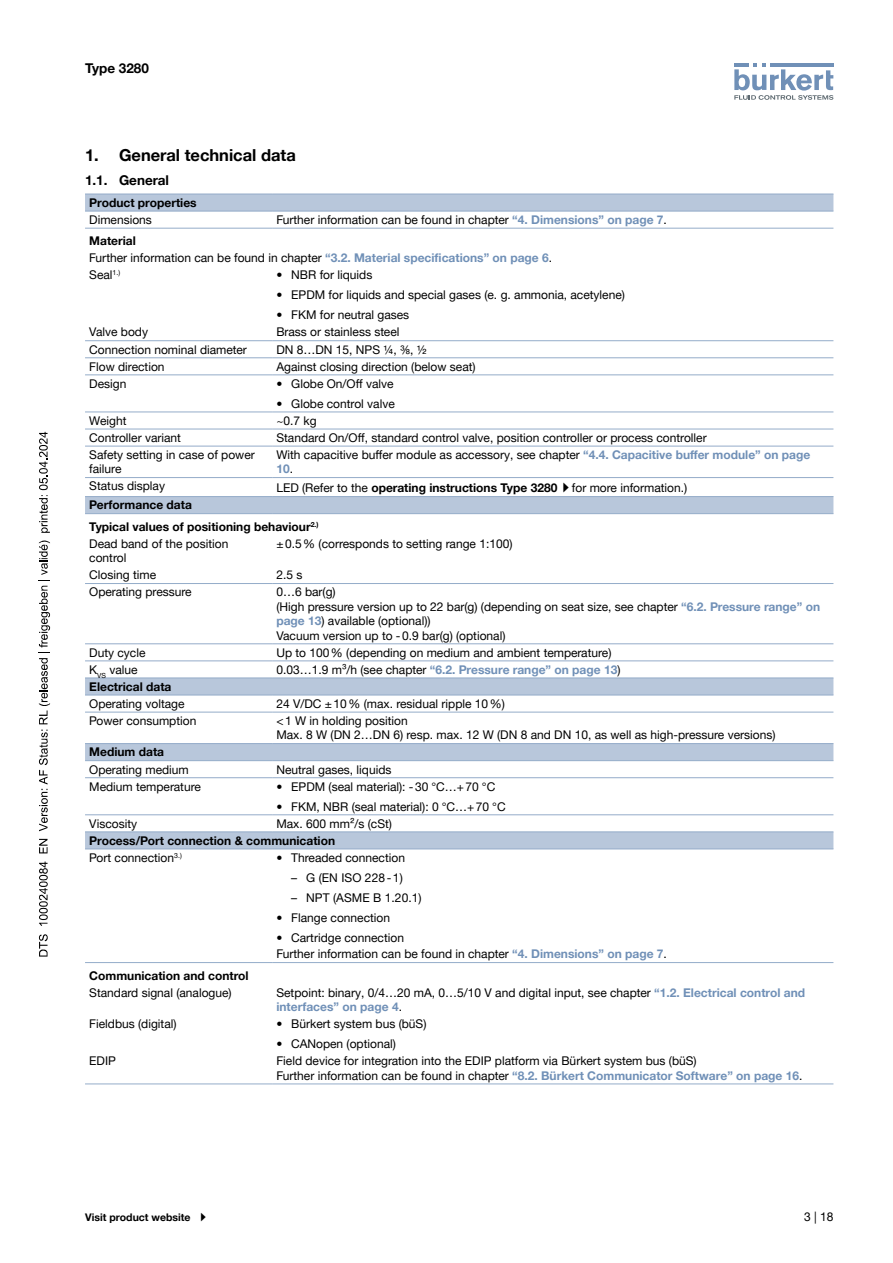
<style>
.page{position:relative;width:893px;height:1263px;background:#fff}
.page>*{position:absolute;margin:0;border:0;box-sizing:border-box;transform-origin:0 0}
.t1{font:700 16.5px "Helvetica Neue LTW1 G";color:#000}
.t2{font:700 13.5px "Helvetica Neue LTW1 G";color:#000}
.t3{font:12px/14.4px "Helvetica Neue LTW1 G";color:#000}
.t4{font:700 12px/21.3px "Helvetica Neue LTW1 G";color:#000}
.t5{font:700 12px "Helvetica Neue LTW1 G";color:#7090b7}
.t6{font:700 10.5px "Helvetica Neue LTW1 G";color:#000}
.s1{font-weight:700;color:#7090b7}
.s2{font-weight:700}
.s3{font-weight:400;color:#000}
.s4{font-weight:400}
</style>
<div class="page">
<svg style="left:734px;top:63px;width:99px;height:37px"></svg>
<svg style="left:85px;top:195px;width:748px;height:654px"></svg>
<hr style="left:85px;top:1084px;width:187px;height:1px;background:#94acc9">
<hr style="left:272px;top:1084px;width:561px;height:1px;background:#94acc9">
<hr style="left:85px;top:194px;width:187px;height:1px;background:#94acc9">
<hr style="left:272px;top:194px;width:561px;height:1px;background:#94acc9">
<hr style="left:85px;top:340px;width:187px;height:1px;background:#94acc9">
<hr style="left:85px;top:357px;width:187px;height:1px;background:#94acc9">
<hr style="left:272px;top:357px;width:561px;height:1px;background:#94acc9">
<hr style="left:85px;top:375px;width:187px;height:1px;background:#94acc9">
<hr style="left:272px;top:375px;width:561px;height:1px;background:#94acc9">
<hr style="left:85px;top:412px;width:187px;height:1px;background:#94acc9">
<hr style="left:272px;top:412px;width:561px;height:1px;background:#94acc9">
<hr style="left:85px;top:429px;width:187px;height:1px;background:#94acc9">
<hr style="left:272px;top:429px;width:561px;height:1px;background:#94acc9">
<hr style="left:85px;top:446px;width:187px;height:1px;background:#94acc9">
<hr style="left:272px;top:446px;width:561px;height:1px;background:#94acc9">
<hr style="left:85px;top:477px;width:187px;height:1px;background:#94acc9">
<hr style="left:272px;top:477px;width:561px;height:1px;background:#94acc9">
<hr style="left:85px;top:777px;width:187px;height:1px;background:#94acc9">
<hr style="left:272px;top:777px;width:561px;height:1px;background:#94acc9">
<hr style="left:85px;top:814px;width:187px;height:1px;background:#94acc9">
<hr style="left:272px;top:814px;width:561px;height:1px;background:#94acc9">
<hr style="left:85px;top:228px;width:187px;height:1px;background:#94acc9">
<hr style="left:272px;top:228px;width:561px;height:1px;background:#94acc9">
<hr style="left:85px;top:643px;width:187px;height:1px;background:#94acc9">
<hr style="left:272px;top:643px;width:561px;height:1px;background:#94acc9">
<hr style="left:85px;top:661px;width:187px;height:1px;background:#94acc9">
<hr style="left:272px;top:661px;width:561px;height:1px;background:#94acc9">
<hr style="left:85px;top:712px;width:187px;height:1px;background:#94acc9">
<hr style="left:272px;top:712px;width:561px;height:1px;background:#94acc9">
<hr style="left:85px;top:743px;width:187px;height:1px;background:#94acc9">
<hr style="left:272px;top:743px;width:561px;height:1px;background:#94acc9">
<hr style="left:85px;top:760px;width:187px;height:1px;background:#94acc9">
<hr style="left:272px;top:760px;width:561px;height:1px;background:#94acc9">
<hr style="left:85px;top:513px;width:187px;height:1px;background:#94acc9">
<hr style="left:272px;top:513px;width:561px;height:1px;background:#94acc9">
<hr style="left:85px;top:695px;width:187px;height:1px;background:#94acc9">
<hr style="left:272px;top:695px;width:561px;height:1px;background:#94acc9">
<hr style="left:85px;top:849px;width:187px;height:1px;background:#94acc9">
<hr style="left:272px;top:849px;width:561px;height:1px;background:#94acc9">
<hr style="left:272px;top:340px;width:561px;height:1px;background:#94acc9">
<hr style="left:85px;top:211px;width:187px;height:1px;background:#94acc9">
<hr style="left:272px;top:211px;width:561px;height:1px;background:#94acc9">
<hr style="left:85px;top:496px;width:187px;height:1px;background:#94acc9">
<hr style="left:272px;top:496px;width:561px;height:1px;background:#94acc9">
<hr style="left:85px;top:678px;width:187px;height:1px;background:#94acc9">
<hr style="left:272px;top:678px;width:561px;height:1px;background:#94acc9">
<hr style="left:85px;top:583px;width:187px;height:1px;background:#94acc9">
<hr style="left:272px;top:583px;width:561px;height:1px;background:#94acc9">
<hr style="left:85px;top:832px;width:187px;height:1px;background:#94acc9">
<hr style="left:272px;top:832px;width:561px;height:1px;background:#94acc9">
<hr style="left:85px;top:962px;width:187px;height:1px;background:#94acc9">
<hr style="left:272px;top:962px;width:561px;height:1px;background:#94acc9">
<svg style="left:39px;top:934px;width:9px;height:22px"></svg>
<svg style="left:39px;top:861px;width:9px;height:65px"></svg>
<svg style="left:39px;top:839px;width:9px;height:14px"></svg>
<svg style="left:39px;top:540px;width:11px;height:291px"></svg>
<svg style="left:39px;top:432px;width:11px;height:101px"></svg>
<svg style="left:563px;top:483px;width:6px;height:10px"></svg>
<p class="t2" style="left:85px;top:60px;width:65px">Type 3280</p>
<h1 class="t1" style="left:85px;top:145px;width:212px">1. General technical data</h1>
<p class="t2" style="left:85px;top:172px;width:86px">1.1. General</p>
<p class="t4" style="left:89px;top:192px;width:109px">Product properties</p>
<p class="t3" style="left:89px;top:212px;width:64px">Dimensions</p>
<p class="t3" style="left:276px;top:212px;width:392px">Further information can be found in chapter <span class="s1">“4. Dimensions” on page 7</span>.</p>
<p class="t3" style="left:89px;top:232px;width:464px;line-height:17.1px"><span class="s2">Material<br></span>Further information can be found in chapter <span class="s1">“3.2. Material specifications” on page 6</span>.<br>Seal<sup>1.)</sup></p>
<p class="t3" style="left:276px;top:268px;width:97px">• NBR for liquids</p>
<p class="t3" style="left:276px;top:288px;width:350px">• EPDM for liquids and special gases (e. g. ammonia, acetylene)</p>
<p class="t3" style="left:276px;top:308px;width:134px">• FKM for neutral gases</p>
<p class="t3" style="left:89px;top:325px;width:60px">Valve body</p>
<p class="t3" style="left:276px;top:325px;width:125px">Brass or stainless steel</p>
<p class="t3" style="left:89px;top:342px;width:159px">Connection nominal diameter</p>
<p class="t3" style="left:276px;top:342px;width:152px">DN 8…DN 15, NPS ¼, ⅜, ½</p>
<p class="t3" style="left:89px;top:359px;width:77px">Flow direction</p>
<p class="t3" style="left:276px;top:359px;width:201px">Against closing direction (below seat)</p>
<p class="t3" style="left:89px;top:376px;width:39px">Design</p>
<p class="t3" style="left:276px;top:376px;width:119px">• Globe On/Off valve</p>
<p class="t3" style="left:276px;top:396px;width:120px">• Globe control valve</p>
<p class="t3" style="left:89px;top:413px;width:39px">Weight</p>
<p class="t3" style="left:276px;top:413px;width:42px">~0.7 kg</p>
<p class="t3" style="left:89px;top:430px;width:93px">Controller variant</p>
<p class="t3" style="left:276px;top:430px;width:432px">Standard On/Off, standard control valve, position controller or process controller</p>
<p class="t3" style="left:89px;top:447px;width:167px">Safety setting in case of power failure</p>
<p class="t3" style="left:276px;top:447px;width:535px">With capacitive buffer module as accessory, see chapter <span class="s1">“4.4. Capacitive buffer module” on page<br>10</span>.</p>
<p class="t3" style="left:89px;top:479px;width:77px">Status display</p>
<p class="t3" style="left:276px;top:481px;width:412px">LED (Refer to the <span class="s2">operating instructions Type 3280</span> for more information.)</p>
<p class="t4" style="left:89px;top:494px;width:231px">Performance data<br>Typical values of positioning behaviour<sup>2.)</sup></p>
<p class="t3" style="left:89px;top:536px;width:141px">Dead band of the position control</p>
<p class="t3" style="left:276px;top:536px;width:238px">±0.5% (corresponds to setting range 1:100)</p>
<p class="t3" style="left:89px;top:568px;width:68px">Closing time</p>
<p class="t3" style="left:276px;top:568px;width:28px">2.5 s</p>
<p class="t3" style="left:89px;top:585px;width:104px">Operating pressure</p>
<p class="t3" style="left:276px;top:585px;width:545px">0…6 bar(g)<br>(High pressure version up to 22 bar(g) (depending on seat size, see chapter <span class="s1">“6.2. Pressure range” on page 13</span>) available (optional))<br>Vacuum version up to -0.9 bar(g) (optional)</p>
<p class="t3" style="left:89px;top:645px;width:58px">Duty cycle</p>
<p class="t3" style="left:276px;top:645px;width:337px">Up to 100% (depending on medium and ambient temperature)</p>
<p class="t3" style="left:89px;top:662px;width:50px">K<sub>VS</sub> value</p>
<p class="t5" style="left:276px;top:662px;width:346px"><span class="s3">0.03…1.9 m³/h (see chapter</span> “6.2. Pressure range” on page 13<span class="s3">)</span></p>
<p class="t4" style="left:89px;top:676px;width:84px">Electrical data</p>
<p class="t3" style="left:89px;top:696px;width:97px">Operating voltage</p>
<p class="t3" style="left:276px;top:696px;width:230px">24 V/DC ±10% (max. residual ripple 10%)</p>
<p class="t3" style="left:89px;top:713px;width:109px">Power consumption</p>
<p class="t3" style="left:276px;top:713px;width:501px">&lt;1 W in holding position<br>Max. 8 W (DN 2…DN 6) resp. max. 12 W (DN 8 and DN 10, as well as high-pressure versions)</p>
<p class="t4" style="left:89px;top:741px;width:76px">Medium data</p>
<p class="t3" style="left:89px;top:762px;width:101px">Operating medium</p>
<p class="t3" style="left:276px;top:762px;width:117px">Neutral gases, liquids</p>
<p class="t3" style="left:89px;top:779px;width:113px">Medium temperature</p>
<p class="t3" style="left:276px;top:779px;width:221px">• EPDM (seal material): -30 °C…+70 °C</p>
<p class="t3" style="left:276px;top:799px;width:231px">• FKM, NBR (seal material): 0 °C…+70 °C</p>
<p class="t3" style="left:89px;top:816px;width:49px">Viscosity</p>
<p class="t3" style="left:276px;top:816px;width:117px">Max. 600 mm²/s (cSt)</p>
<p class="t4" style="left:89px;top:832px;width:247px;line-height:17.1px">Process/Port connection &amp; communication<br><span class="s4">Port connection</span><sup>3.)</sup></p>
<p class="t3" style="left:276px;top:850px;width:130px">• Threaded connection</p>
<p class="t3" style="left:291px;top:870px;width:113px">– G (EN ISO 228-1)</p>
<p class="t3" style="left:291px;top:890px;width:132px">– NPT (ASME B 1.20.1)</p>
<p class="t3" style="left:276px;top:910px;width:115px">• Flange connection</p>
<p class="t3" style="left:276px;top:929px;width:392px;line-height:16.5px">• Cartridge connection<br>Further information can be found in chapter <span class="s1">“4. Dimensions” on page 7</span>.</p>
<p class="t4" style="left:89px;top:965px;width:161px">Communication and control</p>
<p class="t3" style="left:89px;top:985px;width:144px">Standard signal (analogue)</p>
<p class="t3" style="left:276px;top:985px;width:530px">Setpoint: binary, 0/4…20 mA, 0…5/10 V and digital input, see chapter <span class="s1">“1.2. Electrical control and interfaces” on page 4</span>.</p>
<p class="t3" style="left:89px;top:1017px;width:89px">Fieldbus (digital)</p>
<p class="t3" style="left:276px;top:1017px;width:152px">• Bürkert system bus (büS)</p>
<p class="t3" style="left:276px;top:1037px;width:121px">• CANopen (optional)</p>
<p class="t3" style="left:89px;top:1054px;width:28px">EDIP</p>
<p class="t3" style="left:276px;top:1054px;width:528px">Field device for integration into the EDIP platform via Bürkert system bus (büS)<br>Further information can be found in chapter <span class="s1">“8.2. Bürkert Communicator Software” on page 16</span>.</p>
<p class="t6" style="left:85px;top:1211px;width:107px">Visit product website</p>
<p class="t3" style="left:804px;top:1209px;width:31px">3 | 18</p>
</div>
